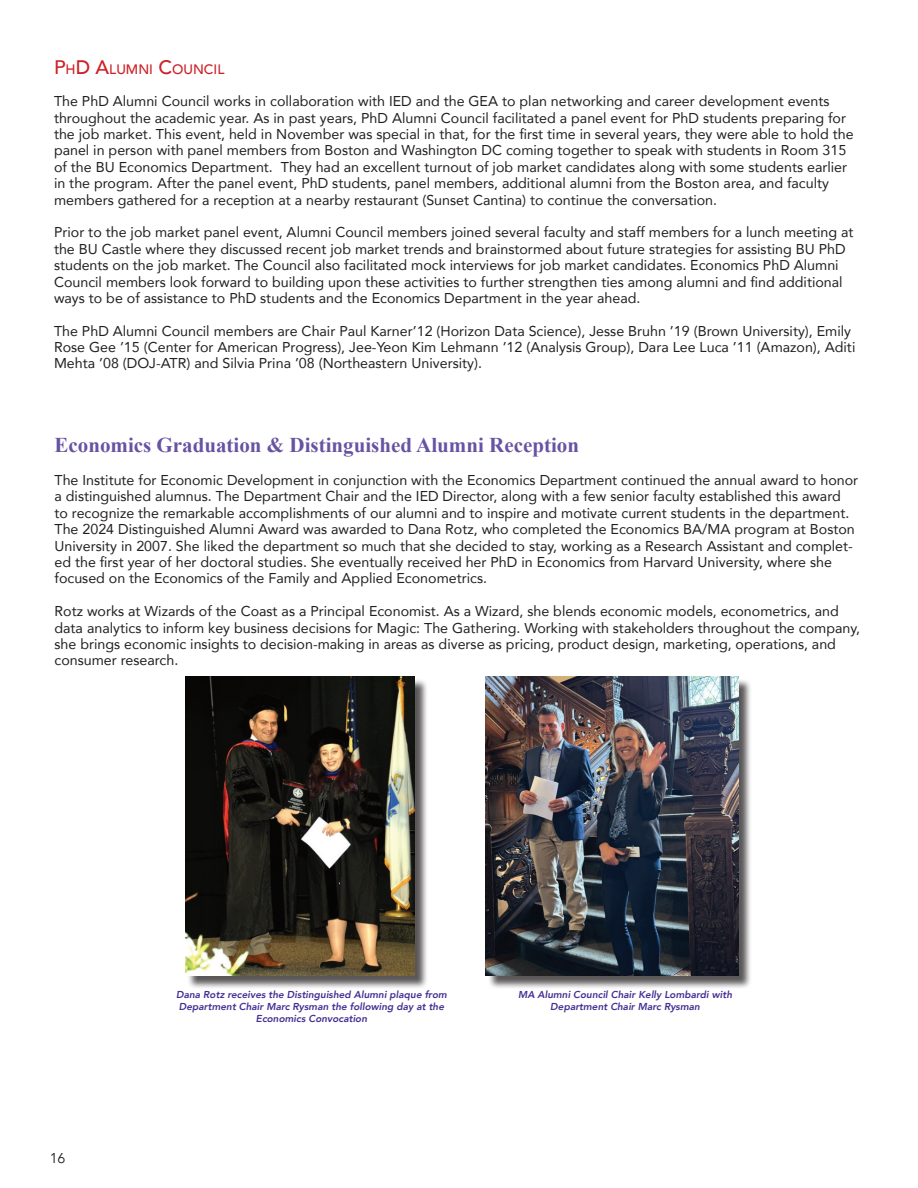
<style>
.page{position:relative;width:918px;height:1188px;background:#fff}
.page>*{position:absolute;margin:0;border:0;box-sizing:border-box;transform-origin:0 0}
.t1{font:700 21px "Times New Roman";color:#6653a2}
.t2{font:14.25px/16.4px "Avenir";color:#231f20}
.t3{font:14.25px "Avenir";color:#231f20}
.t4{font:500 13.65px "Avenir";color:#cd2026}
.t5{font:italic 800 10.05px/12.1px "Avenir";color:#452f92;text-align:center}
.s1{font-size:19.5px}
</style>
<div class="page">
<div style="left:187px;top:678px;width:242px;height:311px;background:#231f20;opacity:.75"></div>
<img style="left:185px;top:676px;width:230px;height:299px">
<div style="left:487px;top:678px;width:265px;height:311px;background:#231f20;opacity:.75"></div>
<img style="left:486px;top:676px;width:252px;height:299px">
<p class="t4" style="left:54px;top:57px;width:172px"><span class="s1">P</span>H<span class="s1">D A</span>LUMNI <span class="s1">C</span>OUNCI L</p>
<p class="t2" style="left:54px;top:93px;width:801px">The PhD Alumni Council works in collaboration with IED and the GEA to plan networking and career development events throughout the academic year. As in past years, PhD Alumni Council facilitated a panel event for PhD students preparing for the job market. This event, held in November was special in that, for the first time in several years, they were able to hold the panel in person with panel members from Boston and Washington DC coming together to speak with students in Room 315 of the BU Economics Department. They had an excellent turnout of job market candidates along with some students earlier in the program. After the panel event, PhD students, panel members, additional alumni from the Boston area, and faculty members gathered for a reception at a nearby restaurant (Sunset Cantina) to continue the conversation.</p>
<p class="t2" style="left:54px;top:224px;width:801px">Prior to the job market panel event, Alumni Council members joined several faculty and staff members for a lunch meeting at the BU Castle where they discussed recent job market trends and brainstormed about future strategies for assisting BU PhD students on the job market. The Council also facilitated mock interviews for job market candidates. Economics PhD Alumni Council members look forward to building upon these activities to further strengthen ties among alumni and find additional ways to be of assistance to PhD students and the Economics Department in the year ahead.</p>
<p class="t2" style="left:54px;top:322px;width:803px">The PhD Alumni Council members are Chair Paul Karner’12 (Horizon Data Science), Jesse Bruhn ’19 (Brown University), Emily<br>Rose Gee ’15 (Center for American Progress), Jee-Yeon Kim Lehmann ’12 (Analysis Group), Dara Lee Luca ’11 (Amazon), Aditi<br>Mehta ’08 (DOJ-ATR) and Silvia Prina ’08 (Northeastern University).</p>
<h1 class="t1" style="left:55px;top:431px;width:526px">Economics Graduation &amp; Distinguished Alumni Reception</h1>
<p class="t2" style="left:55px;top:472px;width:805px">The Institute for Economic Development in conjunction with the Economics Department continued the annual award to honor a distinguished alumnus. The Department Chair and the IED Director, along with a few senior faculty established this award<br>to recognize the remarkable accomplishments of our alumni and to inspire and motivate current students in the department.<br>The 2024 Distinguished Alumni Award was awarded to Dana Rotz, who completed the Economics BA/MA program at Boston University in 2007. She liked the department so much that she decided to stay, working as a Research Assistant and complet&shy;ed the first year of her doctoral studies. She eventually received her PhD in Economics from Harvard University, where she focused on the Economics of the Family and Applied Econometrics.</p>
<p class="t2" style="left:55px;top:603px;width:807px">Rotz works at Wizards of the Coast as a Principal Economist. As a Wizard, she blends economic models, econometrics, and data analytics to inform key business decisions for Magic: The Gathering. Working with stakeholders throughout the company, she brings economic insights to decision-making in areas as diverse as pricing, product design, marketing, operations, and consumer research.</p>
<p class="t3" style="left:50px;top:1150px;width:17px">16</p>
<p class="t5" style="left:176px;top:989px;width:272px">Dana Rotz receives the Distinguished Alumni plaque from<br>Department Chair Marc Rysman the following day at the<br>Economics Convocation</p>
<p class="t5" style="left:518px;top:989px;width:216px">MA Alumni Council Chair Kelly Lombardi with<br>Department Chair Marc Rysman</p>
</div>
